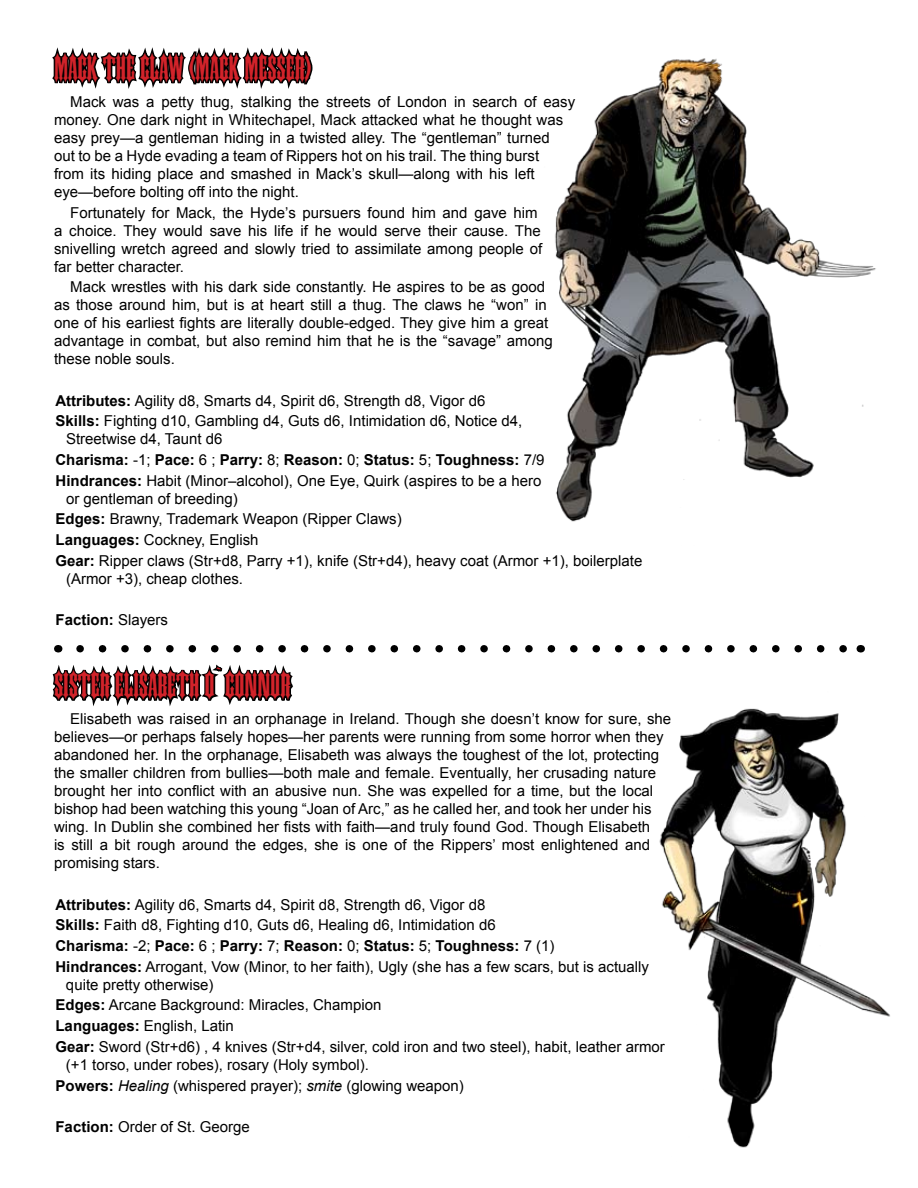
<style>
.page{position:relative;width:918px;height:1188px;background:#fff}
.page>*{position:absolute;margin:0;border:0;box-sizing:border-box;transform-origin:0 0}
.t1{font:30px "Ireland";color:#d2232a}
.t2{font:15px/18px "Arial";color:#000}
.t3{font:700 15px "Arial";color:#000}
.s1{font-weight:700}
.s2{font-weight:400}
.s3{font-style:italic}
</style>
<div class="page">
<svg style="left:52px;top:47px;width:261px;height:42px"></svg>
<svg style="left:52px;top:645px;width:795px;height:61px"></svg>
<img style="left:555px;top:58px;width:321px;height:464px">
<img style="left:652px;top:683px;width:238px;height:465px">
<h1 class="t1" style="left:54px;top:49px;width:259px">MACK THE CLAW (MACK MESSER)</h1>
<p class="t2" style="left:54px;top:93px;width:523px;text-indent:16px">Mack was a petty thug, stalking the streets of London in search of easy money. One dark night in Whitechapel, Mack attacked what he thought was easy prey—a gentleman hiding in a twisted alley. The “gentleman” turned<br>out to be a Hyde evading a team of Rippers hot on his trail. The thing burst<br>from its hiding place and smashed in Mack’s skull—along with his left eye—before bolting off into the night.</p>
<p class="t2" style="left:54px;top:203px;width:490px;text-indent:16px">Fortunately for Mack, the Hyde’s pursuers found him and gave him a choice. They would save his life if he would serve their cause. The snivelling wretch agreed and slowly tried to assimilate among people of far better character.</p>
<p class="t2" style="left:54px;top:278px;width:500px;text-indent:16px">Mack wrestles with his dark side constantly. He aspires to be as good as those around him, but is at heart still a thug. The claws he “won” in one of his earliest fights are literally double-edged. They give him a great advantage in combat, but also remind him that he is the “savage” among these noble souls.</p>
<p class="t2" style="left:56px;top:390px;width:468px;line-height:20.7px"><span class="s1">Attributes:</span> Agility d8, Smarts d4, Spirit d6, Strength d8, Vigor d6<br><span class="s1">Skills:</span> Fighting d10, Gambling d4, Guts d6, Intimidation d6, Notice d4,</p>
<p class="t2" style="left:56px;top:429px;width:491px;line-height:20.7px;text-indent:10px">Streetwise d4, Taunt d6<br><span class="s1">Charisma:</span> -1; <span class="s1">Pace:</span> 6 ; <span class="s1">Parry:</span> 8; <span class="s1">Reason:</span> 0; <span class="s1">Status:</span> 5; <span class="s1">Toughness:</span> 7/9<br><span class="s1">Hindrances:</span> Habit (Minor–alcohol), One Eye, Quirk (aspires to be a hero</p>
<p class="t2" style="left:56px;top:488px;width:588px;line-height:20.7px;text-indent:10px">or gentleman of breeding)<br><span class="s1">Edges:</span> Brawny, Trademark Weapon (Ripper Claws)<br><span class="s1">Languages:</span> Cockney, English<br><span class="s1">Gear:</span> Ripper claws (Str+d8, Parry +1), knife (Str+d4), heavy coat (Armor +1), boilerplate</p>
<p class="t2" style="left:66px;top:570px;width:179px">(Armor +3), cheap clothes.</p>
<p class="t3" style="left:56px;top:610px;width:114px">Faction: <span class="s2">Slayers</span></p>
<h1 class="t1" style="left:54px;top:667px;width:238px">SISTER ELISABETH O`CONNOR</h1>
<p class="t2" style="left:54px;top:710px;width:619px;text-indent:16px">Elisabeth was raised in an orphanage in Ireland. Though she doesn’t know for sure, she believes—or perhaps falsely hopes—her parents were running from some horror when they abandoned her. In the orphanage, Elisabeth was always the toughest of the lot, protecting the smaller children from bullies—both male and female. Eventually, her crusading nature brought her into conflict with an abusive nun. She was expelled for a time, but the local bishop had been watching this young “Joan of Arc,” as he called her, and took her under his wing. In Dublin she combined her fists with faith—and truly found God. Though Elisabeth<br>is still a bit rough around the edges, she is one of the Rippers’ most enlightened and promising stars.</p>
<p class="t2" style="left:55px;top:894px;width:595px;line-height:20.7px"><span class="s1">Attributes:</span> Agility d6, Smarts d4, Spirit d8, Strength d6, Vigor d8<br><span class="s1">Skills:</span> Faith d8, Fighting d10, Guts d6, Healing d6, Intimidation d6<br><span class="s1">Charisma:</span> -2; <span class="s1">Pace:</span> 6 ; <span class="s1">Parry:</span> 7; <span class="s1">Reason:</span> 0; <span class="s1">Status:</span> 5; <span class="s1">Toughness:</span> 7 (1)<br><span class="s1">Hindrances:</span> Arrogant, Vow (Minor, to her faith), Ugly (she has a few scars, but is actually</p>
<p class="t2" style="left:55px;top:974px;width:611px;line-height:20.7px;text-indent:10px">quite pretty otherwise)<br><span class="s1">Edges:</span> Arcane Background: Miracles, Champion<br><span class="s1">Languages:</span> English, Latin<br><span class="s1">Gear:</span> Sword (Str+d6) , 4 knives (Str+d4, silver, cold iron and two steel), habit, leather armor</p>
<p class="t2" style="left:55px;top:1054px;width:410px;line-height:20.7px;text-indent:10px">(+1 torso, under robes), rosary (Holy symbol).<br><span class="s1">Powers:</span> <span class="s3">Healing</span> (whispered prayer); <span class="s3">smite</span> (glowing weapon)</p>
<p class="t2" style="left:55px;top:1118px;width:196px"><span class="s1">Faction:</span> Order of St. George</p>
</div>
